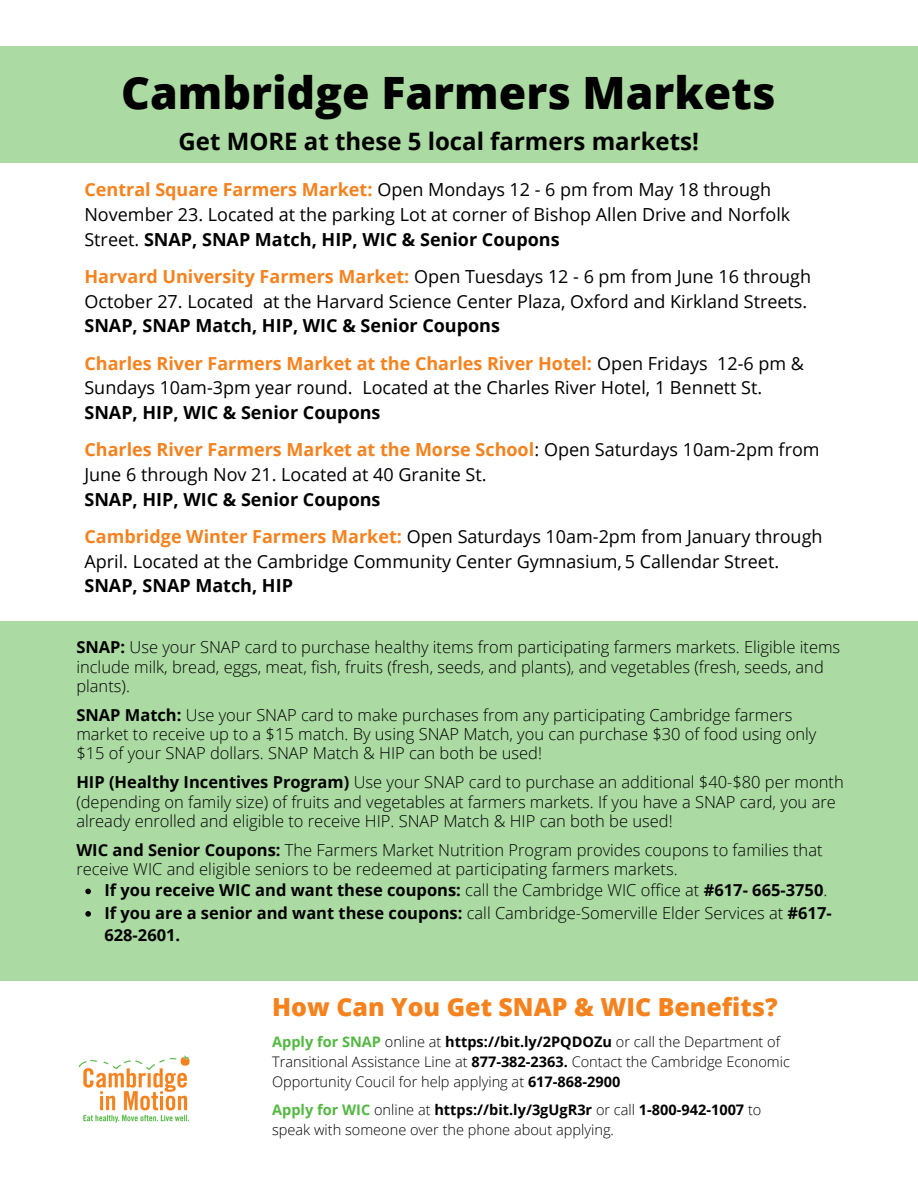
<style>
.page{position:relative;width:918px;height:1188px;background:#fff}
.page>*{position:absolute;margin:0;border:0;box-sizing:border-box;transform-origin:0 0}
.t1{font:800 44.55px "Open Sans";color:#000}
.t2{font:800 24.9px "Open Sans";color:#f6821e}
.t3{font:700 24px "Open Sans";color:#000}
.t4{font:18px/24.8px "Open Sans";color:#000}
.t5{font:700 18px/37.2px "Open Sans";color:#f6821e}
.t6{font:700 18px "Open Sans";color:#000}
.t7{font:300 16.5px/19.2px "Open Sans";color:#000}
.t8{font:700 16.5px/22.5px "Open Sans";color:#000}
.t9{font:300 14.55px/20.2px "Open Sans";color:#000}
.s1{font-weight:700;color:#f6821e}
.s2{font-weight:700}
.s3{color:#000}
.s4{font-weight:400;color:#000}
.s5{font-weight:300}
.s6{font-weight:700;color:#53b841}
</style>
<div class="page">
<div style="left:0;top:46px;width:918px;height:935px;background:#abdba3"></div>
<svg style="left:85px;top:889px;width:6px;height:5px"></svg>
<svg style="left:85px;top:911px;width:6px;height:6px"></svg>
<div style="left:0;top:163px;width:918px;height:458px;background:#fff"></div>
<img style="left:78px;top:1055px;width:112px;height:68px">
<h1 class="t1" style="left:121px;top:61px;width:656px">Cambridge Farmers Markets</h1>
<h3 class="t3" style="left:179px;top:125px;width:522px">Get MORE at these 5 local farmers markets!</h3>
<p class="t4" style="left:84px;top:177px;width:707px"><span class="s1">Central Square Farmers Market:</span> Open Mondays 12 - 6 pm from May 18 through<br>November 23. Located at the parking Lot at corner of Bishop Allen Drive and Norfolk<br>Street. <span class="s2">SNAP, SNAP Match, HIP, WIC &amp; Senior Coupons</span></p>
<p class="t4" style="left:84px;top:264px;width:728px"><span class="s1">Harvard University Farmers Market:</span> Open Tuesdays 12 - 6 pm from June 16 through<br>October 27. Located at the Harvard Science Center Plaza, Oxford and Kirkland Streets.</p>
<p class="t5" style="left:84px;top:307px;width:721px"><span class="s3">SNAP, SNAP Match, HIP, WIC &amp; Senior Coupons<br></span>Charles River Farmers Market at the Charles River Hotel: <span class="s4">Open Fridays 12-6 pm &amp;</span></p>
<p class="t4" style="left:84px;top:375px;width:679px">Sundays 10am-3pm year round. Located at the Charles River Hotel, 1 Bennett St.</p>
<p class="t5" style="left:84px;top:393px;width:737px"><span class="s3">SNAP, HIP, WIC &amp; Senior Coupons<br></span>Charles River Farmers Market at the Morse School<span class="s4">: Open Saturdays 10am-2pm from</span></p>
<p class="t4" style="left:84px;top:462px;width:404px">June 6 through Nov 21. Located at 40 Granite St.</p>
<p class="t4" style="left:84px;top:480px;width:740px;line-height:37.2px"><span class="s2">SNAP, HIP, WIC &amp; Senior Coupons<br></span><span class="s1">Cambridge Winter Farmers Market:</span> Open Saturdays 10am-2pm from January through</p>
<p class="t4" style="left:84px;top:548px;width:696px">April. Located at the Cambridge Community Center Gymnasium, 5 Callendar Street.</p>
<p class="t6" style="left:84px;top:573px;width:210px">SNAP, SNAP Match, HIP</p>
<p class="t7" style="left:76px;top:637px;width:765px"><span class="s2">SNAP:</span> Use your SNAP card to purchase healthy items from participating farmers markets. Eligible items include milk, bread, eggs, meat, fish, fruits (fresh, seeds, and plants), and vegetables (fresh, seeds, and plants).</p>
<p class="t7" style="left:76px;top:705px;width:742px"><span class="s2">SNAP Match:</span> Use your SNAP card to make purchases from any participating Cambridge farmers market to receive up to a $15 match. By using SNAP Match, you can purchase $30 of food using only $15 of your SNAP dollars. SNAP Match &amp; HIP can both be used!</p>
<p class="t7" style="left:76px;top:772px;width:769px"><span class="s2">HIP (Healthy Incentives Program)</span> Use your SNAP card to purchase an additional $40-$80 per month (depending on family size) of fruits and vegetables at farmers markets. If you have a SNAP card, you are already enrolled and eligible to receive HIP. SNAP Match &amp; HIP can both be used!</p>
<p class="t7" style="left:76px;top:840px;width:748px"><span class="s2">WIC and Senior Coupons:</span> The Farmers Market Nutrition Program provides coupons to families that receive WIC and eligible seniors to be redeemed at participating farmers markets.</p>
<p class="t8" style="left:104px;top:879px;width:729px">If you receive WIC and want these coupons: <span class="s5">call the Cambridge WIC office at</span> #617- 665-3750<span class="s5">.<br></span>If you are a senior and want these coupons: <span class="s5">call Cambridge-Somerville Elder Services at</span> #617-<br>628-2601.</p>
<h2 class="t2" style="left:272px;top:990px;width:507px">How Can You Get SNAP &amp; WIC Benefits?</h2>
<p class="t9" style="left:272px;top:1031px;width:519px"><span class="s6">Apply for SNAP</span> online at <span class="s2">https://bit.ly/2PQDOZu</span> or call the Department of<br>Transitional Assistance Line at <span class="s2">877-382-2363.</span> Contact the Cambridge Economic<br>Opportunity Coucil for help applying at <span class="s2">617-868-2900</span></p>
<p class="t9" style="left:272px;top:1099px;width:491px"><span class="s6">Apply for WIC</span> online at <span class="s2">https://bit.ly/3gUgR3r</span> or call <span class="s2">1-800-942-1007</span> to speak with someone over the phone about applying.</p>
</div>
